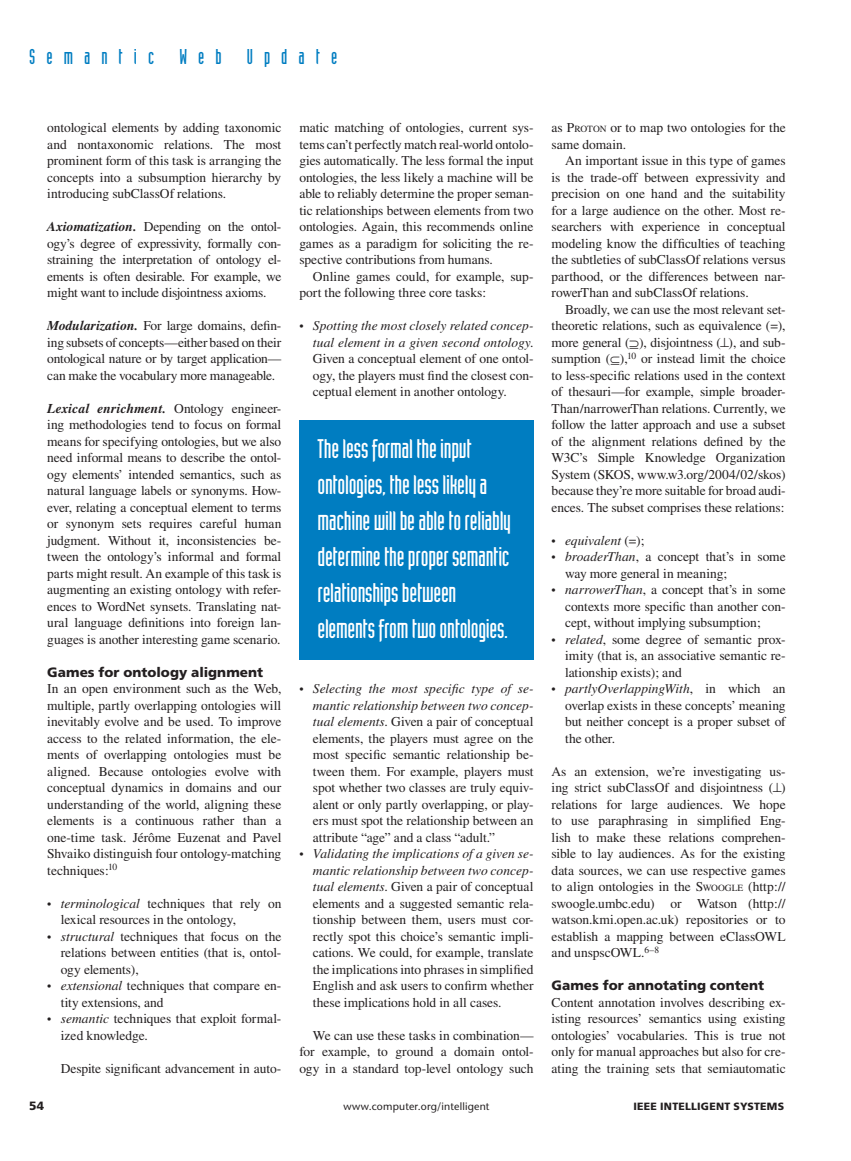
<style>
.page{position:relative;width:851px;height:1161px;background:#fff}
.page>*{position:absolute;margin:0;border:0;box-sizing:border-box;transform-origin:0 0}
.t1{font:26.4px/36px "Industria Solid";letter-spacing:-.01em;color:#fff}
.t2{font:21px "Industria Solid";letter-spacing:.525em;color:#007dc1}
.t3{font:13.5px/16.5px "Times";letter-spacing:-.005em;color:#231f20;text-align:justify}
.t4{font:900 13.5px "Frutiger";color:#231f20}
.t5{font:12px/16.5px "Times";color:#231f20}
.t6{font:900 12px "Frutiger";color:#231f20}
.t7{font:10.5px "Stone Sans";letter-spacing:.015em;color:#231f20}
.t8{font:900 10.5px "Frutiger";letter-spacing:.025em;color:#231f20}
.s1{font-weight:700;font-style:italic}
.s2{font-style:italic}
.s3{font-size:9.45px}
</style>
<div class="page">
<div style="left:299px;top:421px;width:234px;height:239px;background:#007dc1"></div>
<h2 class="t2" style="left:29px;top:45px;width:309px">Semantic Web Update</h2>
<p class="t3" style="left:47px;top:119px;width:235px">ontological elements by adding taxonomic and nontaxonomic relations. The most prominent form of this task is arranging the concepts into a subsumption hierarchy by introducing subClassOf relations.</p>
<p class="t3" style="left:47px;top:218px;width:235px"><span class="s1">Axiomatization.</span> Depending on the ontol&shy;ogy’s degree of expressivity, formally con&shy;straining the interpretation of ontology el&shy;ements is often desirable. For example, we might want to include disjointness axioms.</p>
<p class="t3" style="left:47px;top:317px;width:235px"><span class="s1">Modularization.</span> For large domains, defin&shy;ing subsets of concepts—either based on their ontological nature or by target application— can make the vocabulary more manageable.</p>
<p class="t3" style="left:47px;top:400px;width:236px"><span class="s1">Lexical enrichment.</span> Ontology engineer&shy;ing methodologies tend to focus on formal means for specifying ontologies, but we also need informal means to describe the ontol&shy;ogy elements’ intended semantics, such as natural language labels or synonyms. How&shy;ever, relating a conceptual element to terms or synonym sets requires careful human judgment. Without it, inconsistencies be&shy;tween the ontology’s informal and formal parts might result. An example of this task is augmenting an existing ontology with refer&shy;ences to WordNet synsets. Translating nat&shy;ural language definitions into foreign lan&shy;guages is another interesting game scenario.</p>
<p class="t4" style="left:47px;top:664px;width:217px">Games for ontology alignment</p>
<p class="t3" style="left:47px;top:680px;width:236px">In an open environment such as the Web, multiple, partly overlapping ontologies will inevitably evolve and be used. To improve access to the related information, the ele&shy;ments of overlapping ontologies must be aligned. Because ontologies evolve with conceptual dynamics in domains and our understanding of the world, aligning these elements is a continuous rather than a one-time task. Jérôme Euzenat and Pavel Shvaiko distinguish four ontology-matching techniques:<sup>10</sup></p>
<p class="t3" style="left:61px;top:895px;width:222px;text-align:left"><span class="s2">terminological</span> techniques that rely on lexical resources in the ontology, <span class="s2">structural</span> techniques that focus on the relations between entities (that is, ontol&shy;ogy elements),<br><span class="s2">extensional</span> techniques that compare en&shy;tity extensions, and<br><span class="s2">semantic</span> techniques that exploit formal&shy;ized knowledge.</p>
<p class="t3" style="left:61px;top:1060px;width:222px">Despite significant advancement in auto-</p>
<p class="t5" style="left:47px;top:895px;width:6px">•</p>
<p class="t5" style="left:47px;top:928px;width:6px">•</p>
<p class="t5" style="left:47px;top:978px;width:6px">•</p>
<p class="t5" style="left:47px;top:1011px;width:6px">•</p>
<p class="t3" style="left:299px;top:119px;width:235px">matic matching of ontologies, current sys&shy;tems can’t perfectly match real-world ontolo&shy;gies automatically. The less formal the input ontologies, the less likely a machine will be able to reliably determine the proper seman&shy;tic relationships between elements from two ontologies. Again, this recommends online games as a paradigm for soliciting the re&shy;spective contributions from humans.</p>
<p class="t3" style="left:299px;top:268px;width:235px;text-indent:14px">Online games could, for example, sup&shy;port the following three core tasks:</p>
<p class="t3" style="left:313px;top:317px;width:222px"><span class="s2">Spotting the most closely related concep&shy;tual element in a given second ontology</span>.<br>Given a conceptual element of one ontol&shy;ogy, the players must find the closest con&shy;ceptual element in another ontology.</p>
<p class="t5" style="left:299px;top:318px;width:6px">•</p>
<h1 class="t1" style="left:317px;top:431px;width:195px">The less formal the input ontologies, the less likely a machine will be able to reliably determine the proper semantic relationships between elements from two ontologies.</h1>
<p class="t3" style="left:313px;top:680px;width:222px"><span class="s2">Selecting the most specific type of se&shy;mantic relationship between two concep&shy;tual elements</span>. Given a pair of conceptual elements, the players must agree on the most specific semantic relationship be&shy;tween them. For example, players must spot whether two classes are truly equiv&shy;alent or only partly overlapping, or play&shy;ers must spot the relationship between an attribute “age” and a class “adult.”</p>
<p class="t3" style="left:313px;top:845px;width:222px"><span class="s2">Validating the implications of a given se&shy;mantic relationship between two concep&shy;tual elements</span>. Given a pair of conceptual elements and a suggested semantic rela&shy;tionship between them, users must cor&shy;rectly spot this choice’s semantic impli&shy;cations. We could, for example, translate the implications into phrases in simplified English and ask users to confirm whether these implications hold in all cases.</p>
<p class="t3" style="left:299px;top:1027px;width:236px;text-indent:14px">We can use these tasks in combination— for example, to ground a domain ontol&shy;ogy in a standard top-level ontology such</p>
<p class="t5" style="left:299px;top:681px;width:6px">•</p>
<p class="t5" style="left:299px;top:846px;width:6px">•</p>
<p class="t3" style="left:551px;top:119px;width:235px">as P<span class="s3">roton</span> or to map two ontologies for the same domain.</p>
<p class="t3" style="left:551px;top:152px;width:236px;text-indent:14px">An important issue in this type of games is the trade-off between expressivity and precision on one hand and the suitability for a large audience on the other. Most re&shy;searchers with experience in conceptual modeling know the difficulties of teaching the subtleties of subClassOf relations versus parthood, or the differences between nar&shy;rowerThan and subClassOf relations.</p>
<p class="t3" style="left:551px;top:301px;width:236px;text-indent:14px">Broadly, we can use the most relevant set&shy;theoretic relations, such as equivalence (=), more general (⊇), disjointness (⊥), and sub&shy;sumption (⊆),<sup>10</sup> or instead limit the choice to less-specific relations used in the context of thesauri—for example, simple broader-Than/narrowerThan relations. Currently, we follow the latter approach and use a subset of the alignment relations defined by the W3C’s Simple Knowledge Organization System (SKOS, www.w3.org/2004/02/skos) because they’re more suitable for broad audi&shy;ences. The subset comprises these relations:</p>
<p class="t3" style="left:565px;top:532px;width:222px;text-align:left"><span class="s2">equivalent</span> (=);<br><span class="s2">broaderThan</span>, a concept that’s in some way more general in meaning; <span class="s2">narrowerThan</span>, a concept that’s in some contexts more specific than another con&shy;cept, without implying subsumption; <span class="s2">related</span>, some degree of semantic prox&shy;imity (that is, an associative semantic re&shy;lationship exists); and <span class="s2">partlyOverlappingWith</span>, in which an overlap exists in these concepts’ meaning but neither concept is a proper subset of the other.</p>
<p class="t3" style="left:551px;top:763px;width:236px">As an extension, we’re investigating us&shy;ing strict subClassOf and disjointness (⊥) relations for large audiences. We hope to use paraphrasing in simplified Eng&shy;lish to make these relations comprehen&shy;sible to lay audiences. As for the existing data sources, we can use respective games to align ontologies in the S<span class="s3">woogle</span> (http:// swoogle.umbc.edu) or Watson (http:// watson.kmi.open.ac.uk) repositories or to establish a mapping between eClassOWL and unspscOWL.<sup>6–8</sup></p>
<p class="t4" style="left:551px;top:977px;width:214px">Games for annotating content</p>
<p class="t3" style="left:551px;top:994px;width:236px">Content annotation involves describing ex&shy;isting resources’ semantics using existing ontologies’ vocabularies. This is true not only for manual approaches but also for cre&shy;ating the training sets that semiautomatic</p>
<p class="t5" style="left:551px;top:532px;width:6px">• •</p>
<p class="t5" style="left:551px;top:582px;width:6px">•</p>
<p class="t5" style="left:551px;top:631px;width:6px">•</p>
<p class="t5" style="left:551px;top:681px;width:6px">•</p>
<p class="t6" style="left:29px;top:1099px;width:16px">54</p>
<p class="t7" style="left:343px;top:1100px;width:148px">www.computer.org/intelligent</p>
<p class="t8" style="left:633px;top:1100px;width:152px">IEEE INTELLIGENT SYSTEMS</p>
</div>
